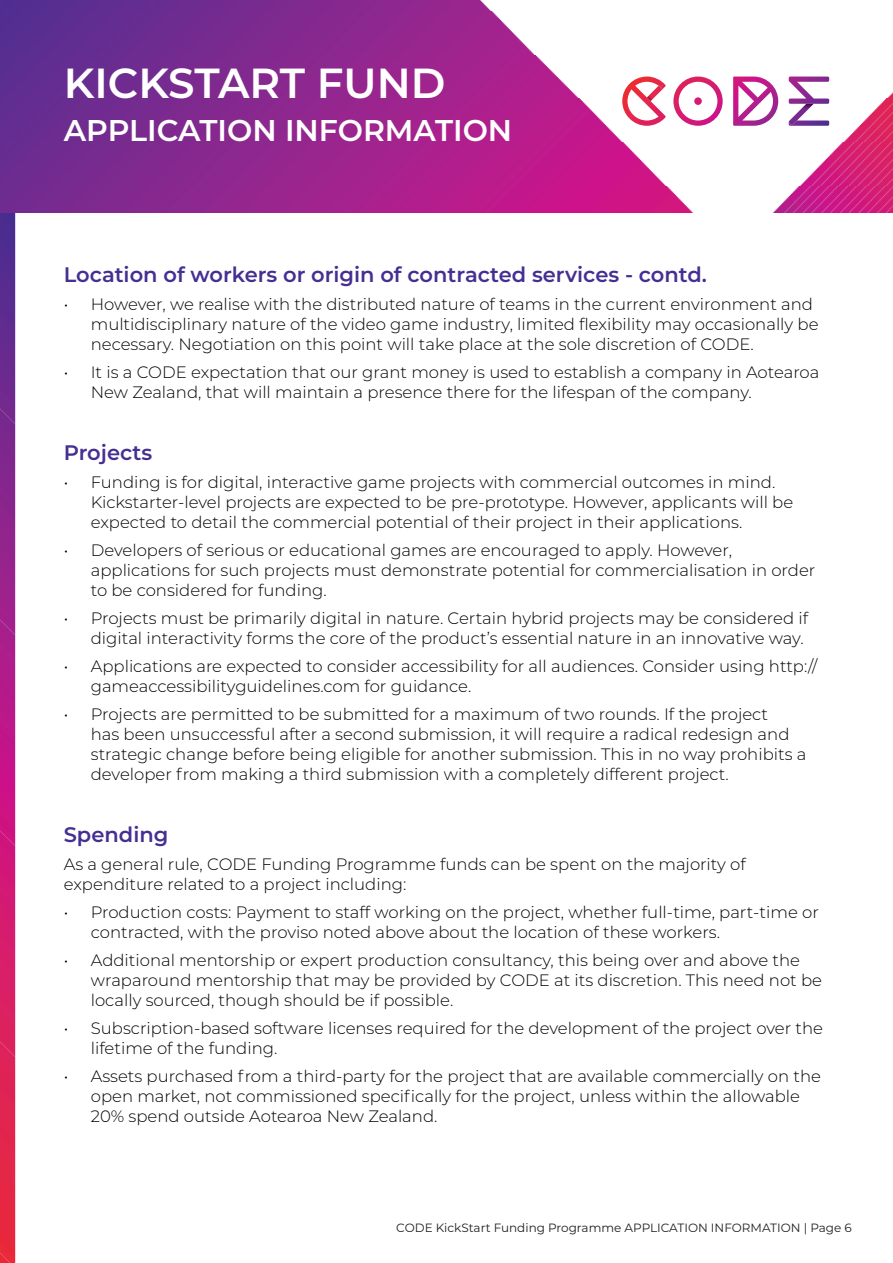
<style>
.page{position:relative;width:893px;height:1263px;background:#fff}
.page>*{position:absolute;margin:0;border:0;box-sizing:border-box;transform-origin:0 0}
.t1{font:600 42px "Montserrat";color:#fff}
.t2{font:600 30px "Montserrat";color:#fff}
.t3{font:600 21px "Montserrat";color:#452f92}
.t4{font:300 16.5px/19.8px "Montserrat";color:#000}
.t5{font:12px "Montserrat";color:#231f20}
</style>
<div class="page">
<img style="left:0;top:213px;width:15px;height:196px">
<img style="left:0;top:409px;width:15px;height:211px">
<img style="left:0;top:620px;width:15px;height:211px">
<img style="left:0;top:831px;width:15px;height:211px">
<img style="left:0;top:1042px;width:15px;height:221px">
<svg style="left:0;top:1253px;width:10px;height:10px"></svg>
<img style="left:0;top:0;width:893px;height:213px">
<svg style="left:622px;top:77px;width:207px;height:49px"></svg>
<img style="left:647px;top:86px;width:15px;height:15px">
<p class="t1" style="left:64px;top:53px;width:383px">KICKSTART FUND</p>
<p class="t2" style="left:64px;top:109px;width:450px">APPLICATION INFORMATION</p>
<p class="t3" style="left:64px;top:259px;width:645px">Location of workers or origin of contracted services - contd.</p>
<p class="t4" style="left:91px;top:294px;width:729px;text-indent:-27px">• However, we realise with the distributed nature of teams in the current environment and multidisciplinary nature of the video game industry, limited flexibility may occasionally be necessary. Negotiation on this point will take place at the sole discretion of CODE.</p>
<p class="t4" style="left:91px;top:362px;width:730px;text-indent:-27px">• It is a CODE expectation that our grant money is used to establish a company in Aotearoa<br>New Zealand, that will maintain a presence there for the lifespan of the company.</p>
<p class="t3" style="left:64px;top:437px;width:90px">Projects</p>
<p class="t4" style="left:91px;top:472px;width:704px;text-indent:-27px">• Funding is for digital, interactive game projects with commercial outcomes in mind.<br>Kickstarter-level projects are expected to be pre-prototype. However, applicants will be expected to detail the commercial potential of their project in their applications.</p>
<p class="t4" style="left:91px;top:540px;width:726px;text-indent:-27px">• Developers of serious or educational games are encouraged to apply. However, applications for such projects must demonstrate potential for commercialisation in order to be considered for funding.</p>
<p class="t4" style="left:64px;top:608px;width:746px;text-align:right">• Projects must be primarily digital in nature. Certain hybrid projects may be considered if digital interactivity forms the core of the product’s essential nature in an innovative way.</p>
<p class="t4" style="left:91px;top:656px;width:728px;text-indent:-27px">• Applications are expected to consider accessibility for all audiences. Consider using http:// gameaccessibilityguidelines.com for guidance.</p>
<p class="t4" style="left:91px;top:704px;width:717px;text-indent:-27px">• Projects are permitted to be submitted for a maximum of two rounds. If the project<br>has been unsuccessful after a second submission, it will require a radical redesign and strategic change before being eligible for another submission. This in no way prohibits a developer from making a third submission with a completely different project.</p>
<p class="t3" style="left:64px;top:819px;width:106px">Spending</p>
<p class="t4" style="left:64px;top:853px;width:684px">As a general rule, CODE Funding Programme funds can be spent on the majority of expenditure related to a project including:</p>
<p class="t4" style="left:91px;top:902px;width:729px;text-indent:-27px">• Production costs: Payment to staff working on the project, whether full-time, part-time or contracted, with the proviso noted above about the location of these workers.</p>
<p class="t4" style="left:91px;top:950px;width:733px;text-indent:-27px">• Additional mentorship or expert production consultancy, this being over and above the wraparound mentorship that may be provided by CODE at its discretion. This need not be locally sourced, though should be if possible.</p>
<p class="t4" style="left:91px;top:1018px;width:734px;text-indent:-27px">• Subscription-based software licenses required for the development of the project over the lifetime of the funding.</p>
<p class="t4" style="left:91px;top:1066px;width:732px;text-indent:-27px">• Assets purchased from a third-party for the project that are available commercially on the open market, not commissioned specifically for the project, unless within the allowable<br>20% spend outside Aotearoa New Zealand.</p>
<p class="t5" style="left:396px;top:1219px;width:457px">CODE KickStart Funding Programme APPLICATION INFORMATION | Page 6</p>
</div>
